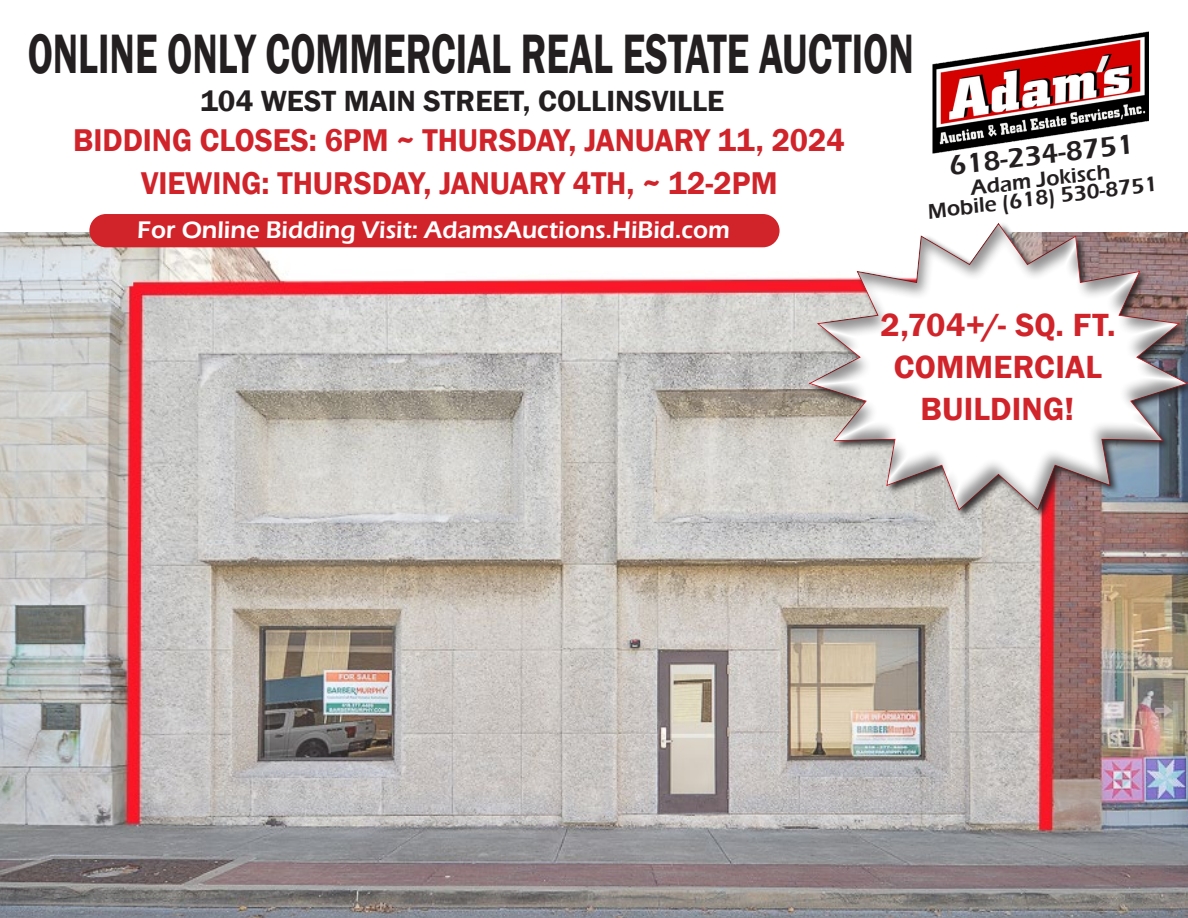
<style>
.page{position:relative;width:1188px;height:918px;background:#fff}
.page>*{position:absolute;margin:0;border:0;box-sizing:border-box;transform-origin:0 0}
.t1{font:600 57.15px "Franklin Gothic";color:#231f20;scale:.69 1}
.t2{font:600 33px "Franklin Gothic";letter-spacing:.005em;color:#d1232a}
.t3{font:600 32.4px "Franklin Gothic";color:#d1232a;scale:.96 1}
.t4{font:600 30px "Franklin Gothic";color:#231f20}
.t5{font:600 28.35px "Eras ITC";color:#231f20}
.t6{font:600 24.75px "Eras ITC";color:#fff}
.t7{font:600 21.6px "Eras ITC";color:#231f20}
</style>
<div class="page">
<img style="left:0;top:232px;width:1188px;height:686px">
<img style="left:933px;top:32px;width:215px;height:121px">
<div style="left:89px;top:214px;width:691px;height:33px;background:#d1232a;border-radius:17px"></div>
<div style="left:808px;top:222px;width:380px;height:298px;background:#231f20;opacity:.88"></div>
<div style="left:808px;top:220px;width:380px;height:291px;background:#231f20;opacity:.5"></div>
<p class="t1" style="left:28px;top:19px;width:1286px">ONLINE ONLY COMMERCIAL REAL ESTATE AUCTION</p>
<p class="t4" style="left:201px;top:82px;width:525px">104 WEST MAIN STREET, COLLINSVILLE</p>
<p class="t3" style="left:73px;top:120px;width:805px">BIDDING CLOSES: 6PM ~ THURSDAY, JANUARY 11, 2024</p>
<p class="t3" style="left:141px;top:163px;width:665px">VIEWING: THURSDAY, JANUARY 4TH, ~ 12-2PM</p>
<p class="t6" style="left:137px;top:216px;width:594px">For Online Bidding Visit: AdamsAuctions.HiBid.com</p>
<p class="t5" style="left:947px;top:150px;width:187px;rotate:-7deg">618-234-8751</p>
<p class="t7" style="left:969px;top:176px;width:142px;rotate:-7deg">Adam Jokisch</p>
<p class="t7" style="left:927px;top:199px;width:232px;rotate:-7deg">Mobile (618) 530-8751</p>
<p class="t2" style="left:880px;top:304px;width:237px">2,704+/- SQ. FT.</p>
<p class="t2" style="left:894px;top:346px;width:210px">COMMERCIAL</p>
<p class="t2" style="left:920px;top:388px;width:155px">BUILDING!</p>
</div>
